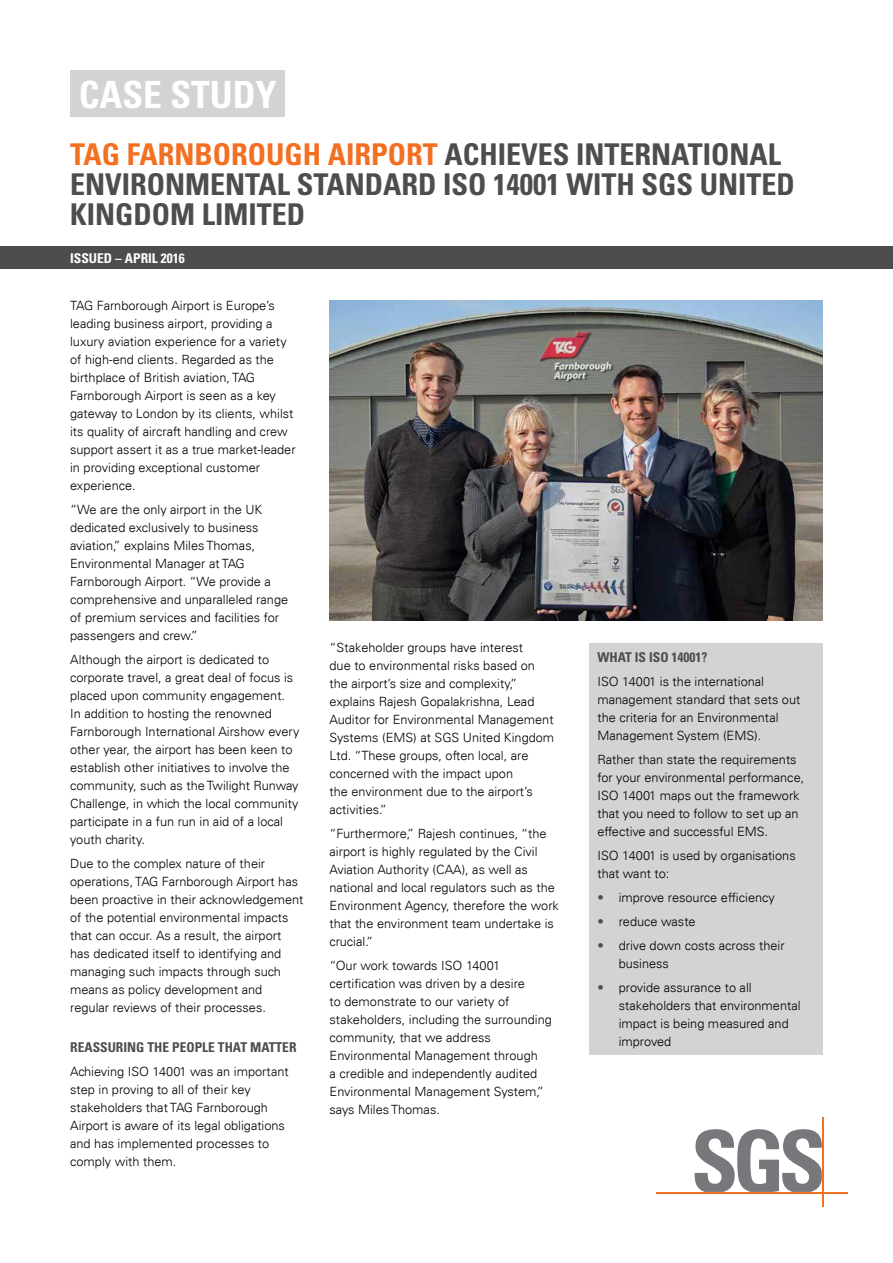
<style>
.page{position:relative;width:893px;height:1263px;background:#fff}
.page>*{position:absolute;margin:0;border:0;box-sizing:border-box;transform-origin:0 0}
.t1{font:700 condensed 37.5px "Univers LT";color:#fff}
.t2{font:700 condensed 30px/30px "Univers LT";color:#4d4d4f}
.t3{font:700 condensed 13.5px "Univers LT";color:#4d4d4f}
.t4{font:700 condensed 13.5px "Univers LT";color:#fff}
.t5{font:300 12.75px/18px "Univers LT";color:#000}
.s1{color:#f36f21}
.s2{color:#4d4d4f}
</style>
<div class="page">
<img style="left:330px;top:301px;width:493px;height:320px">
<svg style="left:694px;top:1129px;width:128px;height:63px"></svg>
<hr style="left:656px;top:1192px;width:191px;height:1px;background:#f36f21">
<hr style="left:822px;top:1117px;width:1px;height:89px;background:#f36f21">
<div style="left:70px;top:70px;width:215px;height:47px;background:#d1d3d4"></div>
<div style="left:0;top:246px;width:893px;height:23px;background:#4d4d4f"></div>
<div style="left:589px;top:643px;width:234px;height:411px;background:#d1d3d4"></div>
<h1 class="t1" style="left:79px;top:72px;width:199px">CASE STUDY</h1>
<h2 class="t2" style="left:70px;top:139px;width:726px"><span class="s1">TAG FARNBOROUGH AIRPORT</span> ACHIEVES INTERNATIONAL<br>ENVIRONMENTAL STANDARD ISO 14001 WITH SGS UNITED<br>KINGDOM LIMITED</h2>
<p class="t4" style="left:70px;top:250px;width:63px">ISSUED – april</p>
<p class="t4" style="left:161px;top:250px;width:25px">2016</p>
<p class="t5" style="left:70px;top:296px;width:227px">TAG Farnborough Airport is Europe’s leading business airport, providing a luxury aviation experience for a variety of high-end clients. Regarded as the birthplace of British aviation, TAG Farnborough Airport is seen as a key gateway to London by its clients, whilst its quality of aircraft handling and crew support assert it as a true market-leader in providing exceptional customer experience.</p>
<p class="t5" style="left:70px;top:500px;width:219px">“We are the only airport in the UK dedicated exclusively to business aviation,” explains Miles Thomas, Environmental Manager at TAG Farnborough Airport. “We provide a comprehensive and unparalleled range of premium services and facilities for passengers and crew.”</p>
<p class="t5" style="left:70px;top:650px;width:231px">Although the airport is dedicated to corporate travel, a great deal of focus is placed upon community engagement.<br>In addition to hosting the renowned Farnborough International Airshow every other year, the airport has been keen to establish other initiatives to involve the community, such as the Twilight Runway Challenge, in which the local community participate in a fun run in aid of a local youth charity.</p>
<p class="t5" style="left:70px;top:854px;width:235px">Due to the complex nature of their operations, TAG Farnborough Airport has been proactive in their acknowledgement of the potential environmental impacts that can occur. As a result, the airport has dedicated itself to identifying and managing such impacts through such means as policy development and regular reviews of their processes.</p>
<p class="t3" style="left:70px;top:1039px;width:228px">REASSURING THE PEOPLE THAT MATTER</p>
<p class="t5" style="left:70px;top:1062px;width:220px">Achieving ISO 14001 was an important step in proving to all of their key stakeholders that TAG Farnborough<br>Airport is aware of its legal obligations and has implemented processes to comply with them.</p>
<p class="t5" style="left:330px;top:638px;width:226px">“Stakeholder groups have interest<br>due to environmental risks based on the airport’s size and complexity,” explains Rajesh Gopalakrishna, Lead Auditor for Environmental Management Systems (EMS) at SGS United Kingdom Ltd. “These groups, often local, are concerned with the impact upon<br>the environment due to the airport’s activities.”</p>
<p class="t5" style="left:330px;top:824px;width:231px">“Furthermore,” Rajesh continues, “the airport is highly regulated by the Civil Aviation Authority (CAA), as well as national and local regulators such as the Environment Agency, therefore the work that the environment team undertake is crucial.”</p>
<p class="t5" style="left:330px;top:956px;width:224px">“Our work towards ISO 14001 certification was driven by a desire<br>to demonstrate to our variety of stakeholders, including the surrounding community, that we address<br>Environmental Management through<br>a credible and independently audited<br>Environmental Management System,” says Miles Thomas.</p>
<p class="t3" style="left:597px;top:649px;width:112px">WHAT IS ISO 14001?</p>
<p class="t5" style="left:597px;top:672px;width:204px">ISO 14001 is the international management standard that sets out the criteria for an Environmental<br>Management System (EMS).</p>
<p class="t5" style="left:597px;top:750px;width:208px">Rather than state the requirements for your environmental performance, ISO 14001 maps out the framework that you need to follow to set up an effective and successful EMS.</p>
<p class="t5" style="left:597px;top:846px;width:200px">ISO 14001 is used by organisations that want to:</p>
<p class="t5" style="left:597px;top:888px;width:179px"><span class="s2">•</span> improve resource efficiency</p>
<p class="t5" style="left:597px;top:912px;width:100px"><span class="s2">•</span> reduce waste</p>
<p class="t5" style="left:619px;top:936px;width:167px;text-indent:-21px"><span class="s2">•</span> drive down costs across their business</p>
<p class="t5" style="left:619px;top:978px;width:184px;text-indent:-21px"><span class="s2">•</span> provide assurance to all stakeholders that environmental impact is being measured and improved</p>
</div>
